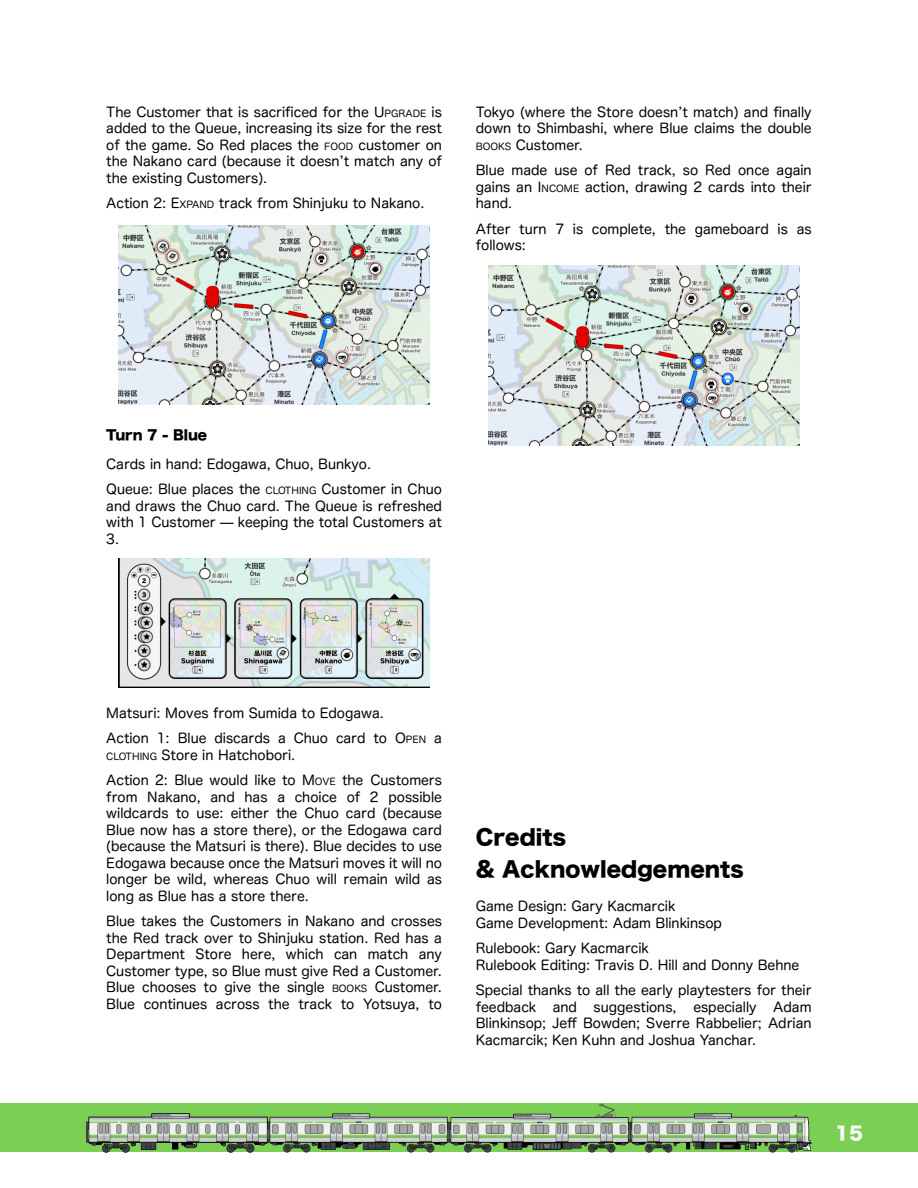
<style>
.page{position:relative;width:918px;height:1188px;background:#fff}
.page>*{position:absolute;margin:0;border:0;box-sizing:border-box;transform-origin:0 0}
.t1{font:21px/31.5px "Hira Kaku Std W8";color:#000}
.t2{font:18px "Hira Kaku Std N W8";color:#fff}
.t3{font:13.5px/16.5px "Hira Maru Pro N W4";color:#000;text-align:justify}
.t4{font:13.5px "Hira Kaku Std W8";color:#000}
.s1{font-size:9.6px}
</style>
<div class="page">
<div style="left:0;top:1104px;width:918px;height:48px;background:#7bcf54"></div>
<img style="left:631px;top:1114px;width:181px;height:38px">
<img style="left:450px;top:1104px;width:181px;height:48px">
<img style="left:269px;top:1114px;width:181px;height:38px">
<img style="left:488px;top:265px;width:311px;height:180px">
<img style="left:119px;top:558px;width:310px;height:130px">
<img style="left:119px;top:225px;width:310px;height:180px">
<img style="left:87px;top:1114px;width:182px;height:38px">
<p class="t3" style="left:106px;top:103px;width:337px">The Customer that is sacrificed for the U<span class="s1">PGRADE</span> is added to the Queue, increasing its size for the rest of the game. So Red places the <span class="s1">FOOD</span> customer on the Nakano card (because it doesnʼt match any of the existing Customers).</p>
<p class="t3" style="left:106px;top:195px;width:320px">Action 2: E<span class="s1">XPAND</span> track from Shinjuku to Nakano.</p>
<p class="t3" style="left:476px;top:103px;width:337px">Tokyo (where the Store doesnʼt match) and finally down to Shimbashi, where Blue claims the double <span class="s1">BOOKS</span> Customer.</p>
<p class="t3" style="left:476px;top:162px;width:337px">Blue made use of Red track, so Red once again gains an I<span class="s1">NCOME</span> action, drawing 2 cards into their hand.</p>
<p class="t3" style="left:476px;top:220px;width:337px">After turn 7 is complete, the gameboard is as follows:</p>
<p class="t4" style="left:106px;top:428px;width:102px">Turn 7 - Blue</p>
<p class="t3" style="left:106px;top:451px;width:337px;line-height:25.5px">Cards in hand: Edogawa, Chuo, Bunkyo.<br>Queue: Blue places the <span class="s1">CLOTHING</span> Customer in Chuo</p>
<p class="t3" style="left:106px;top:497px;width:337px">and draws the Chuo card. The Queue is refreshed with 1 Customer ̶ keeping the total Customers at 3.</p>
<p class="t3" style="left:106px;top:700px;width:337px;line-height:25.5px">Matsuri: Moves from Sumida to Edogawa.<br>Action 1: Blue discards a Chuo card to O<span class="s1">PEN</span> a</p>
<p class="t3" style="left:106px;top:742px;width:337px;line-height:25.5px"><span class="s1">CLOTHING</span> Store in Hatchobori.<br>Action 2: Blue would like to M<span class="s1">OVE</span> the Customers</p>
<p class="t3" style="left:106px;top:788px;width:337px">from Nakano, and has a choice of 2 possible wildcards to use: either the Chuo card (because Blue now has a store there), or the Edogawa card (because the Matsuri is there). Blue decides to use Edogawa because once the Matsuri moves it will no longer be wild, whereas Chuo will remain wild as long as Blue has a store there.</p>
<p class="t3" style="left:106px;top:913px;width:337px">Blue takes the Customers in Nakano and crosses the Red track over to Shinjuku station. Red has a Department Store here, which can match any Customer type, so Blue must give Red a Customer.<br>Blue chooses to give the single <span class="s1">BOOKS</span> Customer.<br>Blue continues across the track to Yotsuya, to</p>
<h1 class="t1" style="left:476px;top:822px;width:270px">Credits<br>&amp; Acknowledgements</h1>
<p class="t3" style="left:476px;top:898px;width:248px">Game Design: Gary Kacmarcik<br>Game Development: Adam Blinkinsop</p>
<p class="t3" style="left:476px;top:940px;width:325px">Rulebook: Gary Kacmarcik<br>Rulebook Editing: Travis D. Hill and Donny Behne</p>
<p class="t3" style="left:476px;top:982px;width:337px">Special thanks to all the early playtesters for their feedback and suggestions, especially Adam Blinkinsop; Jeff Bowden; Sverre Rabbelier; Adrian Kacmarcik; Ken Kuhn and Joshua Yanchar.</p>
<h2 class="t2" style="left:835px;top:1124px;width:29px">15</h2>
</div>
